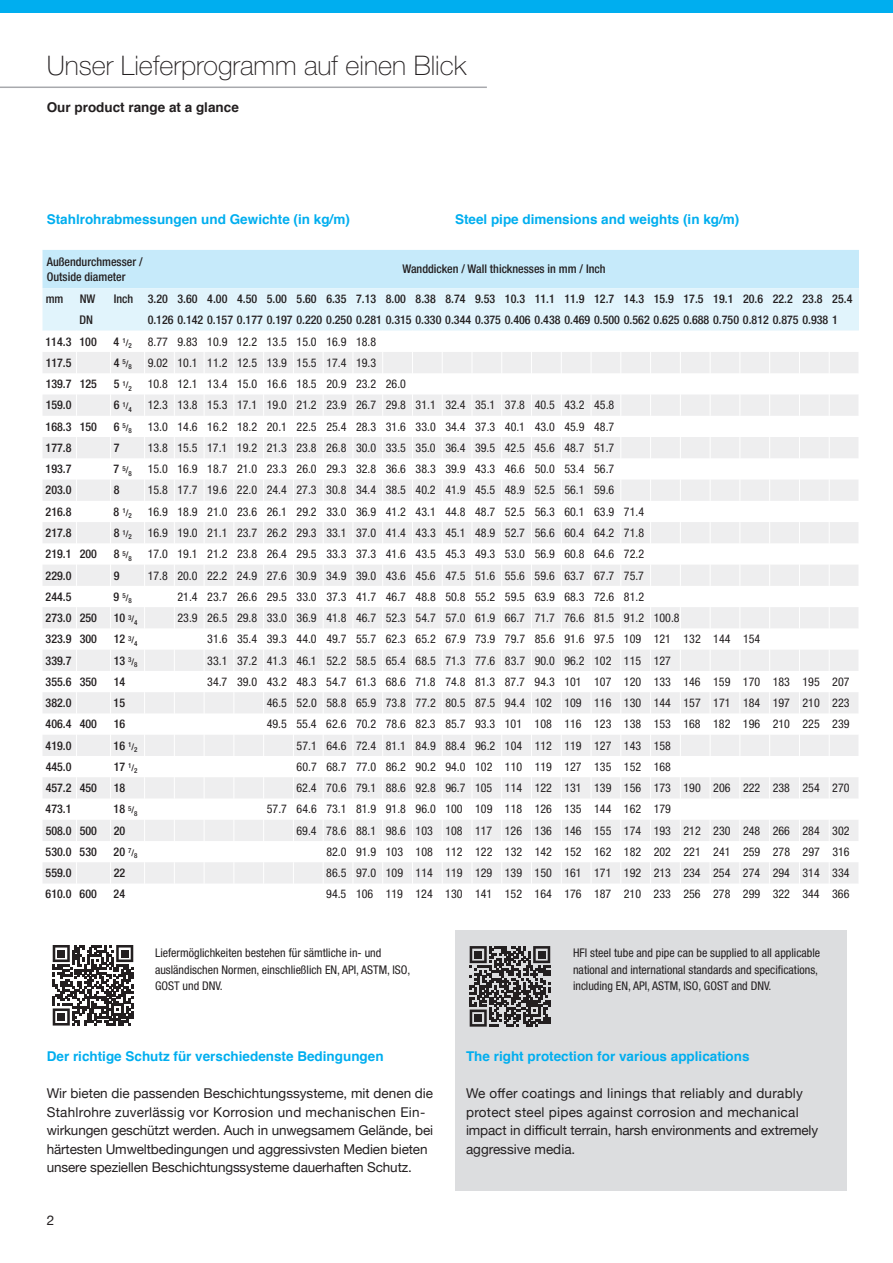
<style>
.page{position:relative;width:893px;height:1263px;background:#fff}
.page>*{position:absolute;margin:0;border:0;box-sizing:border-box;transform-origin:0 0}
.t1{font:100 27px "Helvetica Neue LT Std";color:#231f20}
.t2{font:13.5px/18.6px "Helvetica Neue";letter-spacing:-.01em;color:#231f20}
.t3{font:13.5px/18.6px "Helvetica Neue";letter-spacing:.02em;color:#231f20}
.t4{font:700 13.5px "Helvetica";color:#00aeef}
.t5{font:700 13.5px "Helvetica";color:#231f20}
.t6{font:condensed 12px/16.5px "Helvetica Neue LT Std";color:#231f20}
.t7{font:500 condensed 12px/14.4px "Helvetica Neue LT Std";color:#231f20}
.t8{font:500 condensed 6.9px "Helvetica Neue LT Std";color:#231f20}
.s1{font-size:12px}
.s2{font-size:9px}
</style>
<div class="page">
<div style="left:455px;top:930px;width:391px;height:261px;background:#dcdddf"></div>
<div style="left:0;top:0;width:893px;height:13px;background:#00aeef"></div>
<hr style="left:0;top:87px;width:487px;height:1px;background:#a8a9ad">
<svg style="left:43px;top:250px;width:816px;height:633px"></svg>
<svg style="left:470px;top:946px;width:80px;height:81px"></svg>
<div style="left:475px;top:951px;width:7px;height:7px;background:#231f20"></div>
<div style="left:538px;top:951px;width:7px;height:7px;background:#231f20"></div>
<div style="left:475px;top:1014px;width:7px;height:8px;background:#231f20"></div>
<svg style="left:53px;top:945px;width:80px;height:80px"></svg>
<div style="left:58px;top:950px;width:7px;height:7px;background:#231f20"></div>
<div style="left:121px;top:950px;width:7px;height:7px;background:#231f20"></div>
<div style="left:58px;top:1013px;width:7px;height:8px;background:#231f20"></div>
<h1 class="t1" style="left:47px;top:50px;width:421px">Unser Lieferprogramm auf einen Blick</h1>
<p class="t5" style="left:47px;top:96px;width:194px">Our product range at a glance</p>
<p class="t4" style="left:47px;top:208px;width:305px">Stahlrohrabmessungen und Gewichte (in kg/m)</p>
<p class="t4" style="left:455px;top:208px;width:286px">Steel pipe dimensions and weights (in kg/m)</p>
<p class="t7" style="left:47px;top:255px;width:97px">Außendurchmesser /<br>Outside diameter</p>
<p class="t7" style="left:402px;top:262px;width:205px">Wanddicken / Wall thicknesses in mm / Inch</p>
<p class="t7" style="left:46px;top:291px;width:19px">mm</p>
<p class="t7" style="left:80px;top:291px;width:17px">NW</p>
<p class="t7" style="left:114px;top:291px;width:740px">Inch 3.20 3.60 4.00 4.50 5.00 5.60 6.35 7.13 8.00 8.38 8.74 9.53 10.3 11.1 11.9 12.7 14.3 15.9 17.5 19.1 20.6 22.2 23.8 25.4</p>
<p class="t7" style="left:80px;top:313px;width:15px">DN</p>
<p class="t7" style="left:148px;top:313px;width:692px">0.126 0.142 0.157 0.177 0.197 0.220 0.250 0.281 0.315 0.330 0.344 0.375 0.406 0.438 0.469 0.500 0.562 0.625 0.688 0.750 0.812 0.875 0.938 1</p>
<p class="t7" style="left:46px;top:334px;width:53px">114.3 100</p>
<p class="t8" style="left:114px;top:339px;width:20px"><span class="s1">4</span> 1<span class="s2">/</span>2</p>
<p class="t6" style="left:148px;top:333px;width:230px">8.77 9.83 10.9 12.2 13.5 15.0 16.9 18.8</p>
<p class="t7" style="left:46px;top:355px;width:27px">117.5</p>
<p class="t8" style="left:114px;top:360px;width:20px"><span class="s1">4</span> 5<span class="s2">/</span>8</p>
<p class="t6" style="left:148px;top:354px;width:230px">9.02 10.1 11.2 12.5 13.9 15.5 17.4 19.3</p>
<p class="t7" style="left:46px;top:377px;width:53px">139.7 125</p>
<p class="t8" style="left:114px;top:382px;width:20px"><span class="s1">5</span> 1<span class="s2">/</span>2</p>
<p class="t6" style="left:148px;top:376px;width:260px">10.8 12.1 13.4 15.0 16.6 18.5 20.9 23.2 26.0</p>
<p class="t7" style="left:46px;top:398px;width:27px">159.0</p>
<p class="t8" style="left:114px;top:403px;width:20px"><span class="s1">6</span> 1<span class="s2">/</span>4</p>
<p class="t6" style="left:148px;top:397px;width:468px">12.3 13.8 15.3 17.1 19.0 21.2 23.9 26.7 29.8 31.1 32.4 35.1 37.8 40.5 43.2 45.8</p>
<p class="t7" style="left:46px;top:419px;width:53px">168.3 150</p>
<p class="t8" style="left:114px;top:424px;width:20px"><span class="s1">6</span> 5<span class="s2">/</span>8</p>
<p class="t6" style="left:148px;top:418px;width:468px">13.0 14.6 16.2 18.2 20.1 22.5 25.4 28.3 31.6 33.0 34.4 37.3 40.1 43.0 45.9 48.7</p>
<p class="t7" style="left:46px;top:440px;width:27px">177.8</p>
<p class="t7" style="left:114px;top:440px;width:7px">7</p>
<p class="t6" style="left:148px;top:439px;width:468px">13.8 15.5 17.1 19.2 21.3 23.8 26.8 30.0 33.5 35.0 36.4 39.5 42.5 45.6 48.7 51.7</p>
<p class="t7" style="left:46px;top:462px;width:27px">193.7</p>
<p class="t8" style="left:114px;top:467px;width:20px"><span class="s1">7</span> 5<span class="s2">/</span>8</p>
<p class="t6" style="left:148px;top:461px;width:468px">15.0 16.9 18.7 21.0 23.3 26.0 29.3 32.8 36.6 38.3 39.9 43.3 46.6 50.0 53.4 56.7</p>
<p class="t7" style="left:46px;top:483px;width:27px">203.0</p>
<p class="t7" style="left:114px;top:483px;width:7px">8</p>
<p class="t6" style="left:148px;top:482px;width:468px">15.8 17.7 19.6 22.0 24.4 27.3 30.8 34.4 38.5 40.2 41.9 45.5 48.9 52.5 56.1 59.6</p>
<p class="t7" style="left:46px;top:504px;width:27px">216.8</p>
<p class="t8" style="left:114px;top:509px;width:20px"><span class="s1">8</span> 1<span class="s2">/</span>2</p>
<p class="t6" style="left:148px;top:503px;width:498px">16.9 18.9 21.0 23.6 26.1 29.2 33.0 36.9 41.2 43.1 44.8 48.7 52.5 56.3 60.1 63.9 71.4</p>
<p class="t7" style="left:46px;top:525px;width:27px">217.8</p>
<p class="t8" style="left:114px;top:530px;width:20px"><span class="s1">8</span> 1<span class="s2">/</span>2</p>
<p class="t6" style="left:148px;top:524px;width:498px">16.9 19.0 21.1 23.7 26.2 29.3 33.1 37.0 41.4 43.3 45.1 48.9 52.7 56.6 60.4 64.2 71.8</p>
<p class="t7" style="left:46px;top:547px;width:53px">219.1 200</p>
<p class="t8" style="left:114px;top:552px;width:20px"><span class="s1">8</span> 5<span class="s2">/</span>8</p>
<p class="t6" style="left:148px;top:546px;width:498px">17.0 19.1 21.2 23.8 26.4 29.5 33.3 37.3 41.6 43.5 45.3 49.3 53.0 56.9 60.8 64.6 72.2</p>
<p class="t7" style="left:46px;top:568px;width:27px">229.0</p>
<p class="t7" style="left:114px;top:568px;width:7px">9</p>
<p class="t6" style="left:148px;top:567px;width:498px">17.8 20.0 22.2 24.9 27.6 30.9 34.9 39.0 43.6 45.6 47.5 51.6 55.6 59.6 63.7 67.7 75.7</p>
<p class="t7" style="left:46px;top:589px;width:27px">244.5</p>
<p class="t8" style="left:114px;top:594px;width:20px"><span class="s1">9</span> 5<span class="s2">/</span>8</p>
<p class="t6" style="left:178px;top:588px;width:468px">21.4 23.7 26.6 29.5 33.0 37.3 41.7 46.7 48.8 50.8 55.2 59.5 63.9 68.3 72.6 81.2</p>
<p class="t7" style="left:46px;top:610px;width:53px">273.0 250</p>
<p class="t7" style="left:114px;top:610px;width:25px">10 <sup>3</sup><span class="s2">/</span><sub>4</sub></p>
<p class="t6" style="left:178px;top:609px;width:504px">23.9 26.5 29.8 33.0 36.9 41.8 46.7 52.3 54.7 57.0 61.9 66.7 71.7 76.6 81.5 91.2 100.8</p>
<p class="t7" style="left:46px;top:632px;width:53px">323.9 300</p>
<p class="t7" style="left:114px;top:632px;width:25px">12 <sup>3</sup><span class="s2">/</span><sub>4</sub></p>
<p class="t6" style="left:207px;top:631px;width:554px">31.6 35.4 39.3 44.0 49.7 55.7 62.3 65.2 67.9 73.9 79.7 85.6 91.6 97.5 109 121 132 144 154</p>
<p class="t7" style="left:46px;top:653px;width:27px">339.7</p>
<p class="t7" style="left:114px;top:653px;width:25px">13 <sup>3</sup><span class="s2">/</span><sub>8</sub></p>
<p class="t6" style="left:207px;top:652px;width:465px">33.1 37.2 41.3 46.1 52.2 58.5 65.4 68.5 71.3 77.6 83.7 90.0 96.2 102 115 127</p>
<p class="t7" style="left:46px;top:674px;width:53px">355.6 350</p>
<p class="t7" style="left:114px;top:674px;width:13px">14</p>
<p class="t6" style="left:207px;top:673px;width:644px">34.7 39.0 43.2 48.3 54.7 61.3 68.6 71.8 74.8 81.3 87.7 94.3 101 107 120 133 146 159 170 183 195 207</p>
<p class="t7" style="left:46px;top:695px;width:27px">382.0</p>
<p class="t7" style="left:114px;top:695px;width:13px">15</p>
<p class="t6" style="left:267px;top:694px;width:584px">46.5 52.0 58.8 65.9 73.8 77.2 80.5 87.5 94.4 102 109 116 130 144 157 171 184 197 210 223</p>
<p class="t7" style="left:46px;top:717px;width:53px">406.4 400</p>
<p class="t7" style="left:114px;top:717px;width:13px">16</p>
<p class="t6" style="left:267px;top:716px;width:584px">49.5 55.4 62.6 70.2 78.6 82.3 85.7 93.3 101 108 116 123 138 153 168 182 196 210 225 239</p>
<p class="t7" style="left:46px;top:738px;width:27px">419.0</p>
<p class="t7" style="left:114px;top:738px;width:25px">16 <sup>1</sup><span class="s2">/</span><sub>2</sub></p>
<p class="t6" style="left:297px;top:737px;width:376px">57.1 64.6 72.4 81.1 84.9 88.4 96.2 104 112 119 127 143 158</p>
<p class="t7" style="left:46px;top:759px;width:27px">445.0</p>
<p class="t7" style="left:114px;top:759px;width:25px">17 <sup>1</sup><span class="s2">/</span><sub>2</sub></p>
<p class="t6" style="left:297px;top:758px;width:376px">60.7 68.7 77.0 86.2 90.2 94.0 102 110 119 127 135 152 168</p>
<p class="t7" style="left:46px;top:780px;width:53px">457.2 450</p>
<p class="t7" style="left:114px;top:780px;width:13px">18</p>
<p class="t6" style="left:297px;top:779px;width:554px">62.4 70.6 79.1 88.6 92.8 96.7 105 114 122 131 139 156 173 190 206 222 238 254 270</p>
<p class="t7" style="left:46px;top:802px;width:27px">473.1</p>
<p class="t7" style="left:114px;top:802px;width:25px">18 <sup>5</sup><span class="s2">/</span><sub>8</sub></p>
<p class="t6" style="left:267px;top:801px;width:406px">57.7 64.6 73.1 81.9 91.8 96.0 100 109 118 126 135 144 162 179</p>
<p class="t7" style="left:46px;top:823px;width:53px">508.0 500</p>
<p class="t7" style="left:114px;top:823px;width:13px">20</p>
<p class="t6" style="left:297px;top:822px;width:554px">69.4 78.6 88.1 98.6 103 108 117 126 136 146 155 174 193 212 230 248 266 284 302</p>
<p class="t7" style="left:46px;top:844px;width:53px">530.0 530</p>
<p class="t7" style="left:114px;top:844px;width:25px">20 <sup>7</sup><span class="s2">/</span><sub>8</sub></p>
<p class="t6" style="left:326px;top:843px;width:525px">82.0 91.9 103 108 112 122 132 142 152 162 182 202 221 241 259 278 297 316</p>
<p class="t7" style="left:46px;top:865px;width:27px">559.0</p>
<p class="t7" style="left:114px;top:865px;width:13px">22</p>
<p class="t6" style="left:326px;top:865px;width:525px">86.5 97.0 109 114 119 129 139 150 161 171 192 213 234 254 274 294 314 334</p>
<p class="t7" style="left:46px;top:887px;width:53px">610.0 600</p>
<p class="t7" style="left:114px;top:887px;width:13px">24</p>
<p class="t6" style="left:326px;top:886px;width:525px">94.5 106 119 124 130 141 152 164 176 187 210 233 256 278 299 322 344 366</p>
<p class="t6" style="left:155px;top:945px;width:257px">Liefermöglichkeiten bestehen für sämtliche in- und ausländischen Normen, einschließlich EN, API, ASTM, ISO,<br>GOST und DNV.</p>
<p class="t6" style="left:573px;top:945px;width:249px">HFI steel tube and pipe can be supplied to all applicable national and international standards and specifications, including EN, API, ASTM, ISO, GOST and DNV.</p>
<p class="t4" style="left:47px;top:1045px;width:338px">Der richtige Schutz für verschiedenste Bedingungen</p>
<p class="t2" style="left:47px;top:1085px;width:388px">Wir bieten die passenden Beschichtungssysteme, mit denen die Stahlrohre zuverlässig vor Korrosion und mechanischen Ein&shy;wirkungen geschützt werden. Auch in unwegsamem Gelände, bei härtesten Umweltbedingungen und aggressivsten Medien bieten unsere speziellen Beschichtungssysteme dauerhaften Schutz.</p>
<p class="t2" style="left:47px;top:1211px;width:9px">2</p>
<p class="t4" style="left:466px;top:1045px;width:285px">The right protection for various applications</p>
<p class="t3" style="left:466px;top:1085px;width:354px">We offer coatings and linings that reliably and durably protect steel pipes against corrosion and mechanical impact in difficult terrain, harsh environments and extremely aggressive media.</p>
</div>
